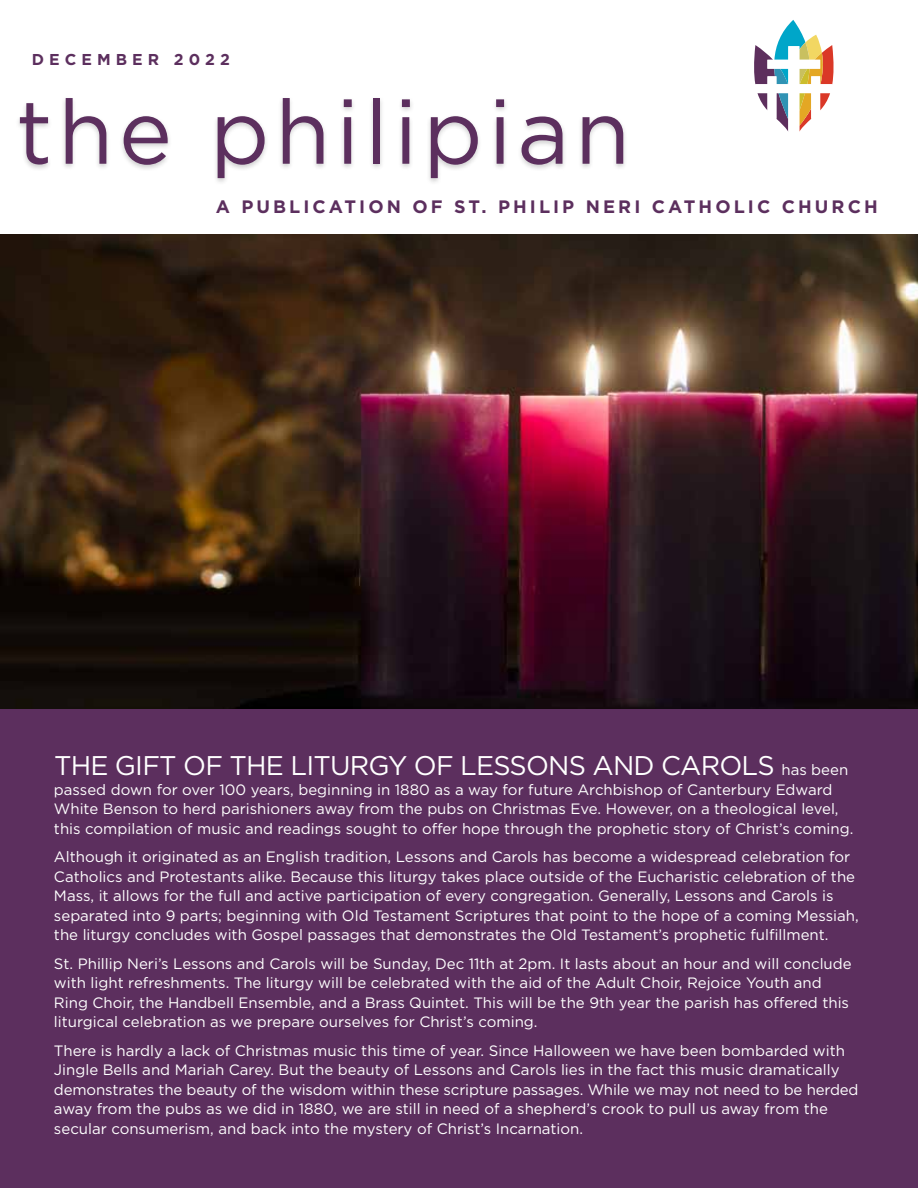
<style>
.page{position:relative;width:918px;height:1188px;background:#fff}
.page>*{position:absolute;margin:0;border:0;box-sizing:border-box;transform-origin:0 0}
.t1{font:90px "Gotham";letter-spacing:.06em;color:#5c2f5e}
.t2{font:27px "Gotham";letter-spacing:-.03em;color:#fff}
.t3{font:700 18px "Gotham";letter-spacing:.17em;color:#5c2f5e}
.t4{font:700 15.75px "Gotham";letter-spacing:.32em;color:#5c2f5e}
.t5{font:15px/19.5px "Gotham";color:#fff}
.s1{font-size:15px}
</style>
<div class="page">
<img style="left:0;top:234px;width:918px;height:475px">
<div style="left:15px;top:95px;width:613px;height:90px;background:#000;opacity:.2"></div>
<div style="left:0;top:709px;width:918px;height:479px;background:#5c2f5e"></div>
<svg style="left:754px;top:20px;width:80px;height:112px"></svg>
<p class="t4" style="left:32px;top:49px;width:199px">DECEMBER 2022</p>
<h1 class="t1" style="left:16px;top:74px;width:616px">the philipian</h1>
<p class="t3" style="left:216px;top:195px;width:664px">A PUBLICATION OF ST. PHILIP NERI CATHOLIC CHURCH</p>
<h2 class="t2" style="left:54px;top:748px;width:796px">THE GIFT OF THE LITURGY OF LESSONS AND CAROLS <span class="s1">has been</span></h2>
<p class="t5" style="left:54px;top:779px;width:801px">passed down for over 100 years, beginning in 1880 as a way for future Archbishop of Canterbury Edward<br>White Benson to herd parishioners away from the pubs on Christmas Eve. However, on a theological level, this compilation of music and readings sought to offer hope through the prophetic story of Christ’s coming.</p>
<p class="t5" style="left:54px;top:847px;width:806px">Although it originated as an English tradition, Lessons and Carols has become a widespread celebration for Catholics and Protestants alike. Because this liturgy takes place outside of the Eucharistic celebration of the Mass, it allows for the full and active participation of every congregation. Generally, Lessons and Carols is separated into 9 parts; beginning with Old Testament Scriptures that point to the hope of a coming Messiah, the liturgy concludes with Gospel passages that demonstrates the Old Testament’s prophetic fulfillment.</p>
<p class="t5" style="left:54px;top:953px;width:799px">St. Phillip Neri’s Lessons and Carols will be Sunday, Dec 11th at 2pm. It lasts about an hour and will conclude with light refreshments. The liturgy will be celebrated with the aid of the Adult Choir, Rejoice Youth and Ring Choir, the Handbell Ensemble, and a Brass Quintet. This will be the 9th year the parish has offered this liturgical celebration as we prepare ourselves for Christ’s coming.</p>
<p class="t5" style="left:54px;top:1040px;width:806px">There is hardly a lack of Christmas music this time of year. Since Halloween we have been bombarded with Jingle Bells and Mariah Carey. But the beauty of Lessons and Carols lies in the fact this music dramatically demonstrates the beauty of the wisdom within these scripture passages. While we may not need to be herded away from the pubs as we did in 1880, we are still in need of a shepherd’s crook to pull us away from the secular consumerism, and back into the mystery of Christ’s Incarnation.</p>
</div>
